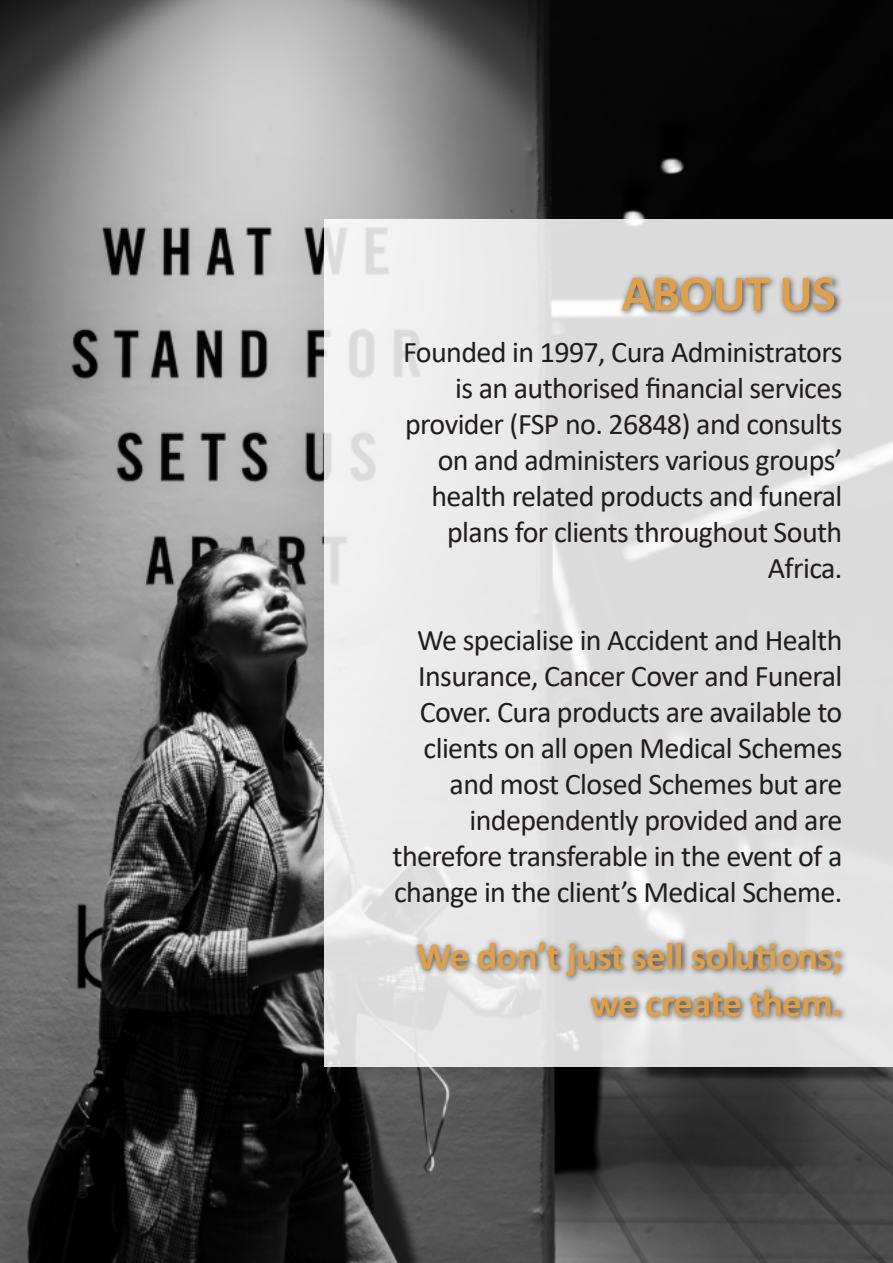
<style>
.page{position:relative;width:893px;height:1263px;background:#fff}
.page>*{position:absolute;margin:0;border:0;box-sizing:border-box;transform-origin:0 0}
.t1{font:700 51px "Calibri";letter-spacing:-.02em;color:#dea04b}
.t2{font:700 39px/46.8px "Calibri";letter-spacing:-.02em;color:#dea04b;text-align:right}
.t3{font:30px/36px "Calibri";letter-spacing:-.02em;color:#211d1e;text-align:right}
</style>
<div class="page">
<img style="left:0;top:0;width:893px;height:1263px">
<svg style="left:325px;top:219px;width:568px;height:847px;background:#e2e2e2"></svg>
<img style="left:613px;top:261px;width:234px;height:78px">
<img style="left:377px;top:928px;width:477px;height:113px">
<h1 class="t1" style="left:621px;top:257px;width:216px">ABOUT US</h1>
<p class="t3" style="left:403px;top:334px;width:441px">Founded in 1997, Cura Administrators is an authorised financial services provider (FSP no. 26848) and consults on and administers various groups’ health related products and funeral plans for clients throughout South<br>Africa.</p>
<p class="t3" style="left:393px;top:622px;width:451px">We specialise in Accident and Health Insurance, Cancer Cover and Funeral Cover. Cura products are available to clients on all open Medical Schemes and most Closed Schemes but are independently provided and are therefore transferable in the event of a change in the client’s Medical Scheme.</p>
<h2 class="t2" style="left:416px;top:932px;width:428px">We don’t just sell solutions; we create them.</h2>
</div>
